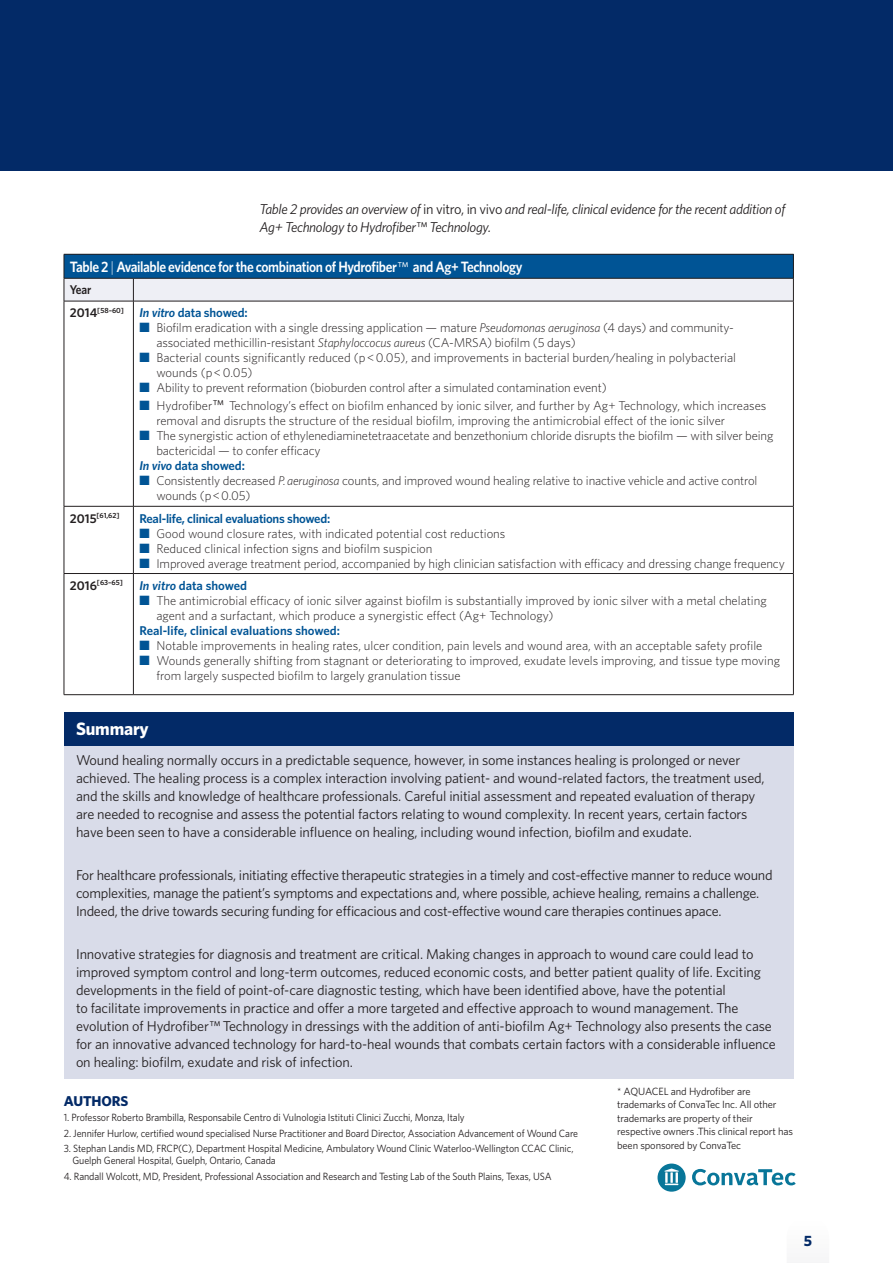
<style>
.page{position:relative;width:893px;height:1263px;background:#fff}
.page>*{position:absolute;margin:0;border:0;box-sizing:border-box;transform-origin:0 0}
.t1{font:700 18px "Whitney";letter-spacing:-.01em;color:#fff}
.t2{font:600 15px "Whitney";letter-spacing:-.03em;color:#fff;scale:.9 1}
.t3{font:700 15px "Whitney";color:#032a67}
.t4{font:14.25px/18px "Whitney";letter-spacing:-.01em;color:#231f20}
.t5{font:italic 14.25px/18px "Whitney";letter-spacing:-.025em;color:#231f20}
.t6{font:700 14.25px "Whitney";letter-spacing:-.01em;color:#032a67}
.t7{font:300 12.75px/15px "Whitney";color:#231f20}
.t8{font:600 12.75px/22.8px "Whitney";letter-spacing:-.01em;color:#005495}
.t9{font:10.5px/12px "Whitney";letter-spacing:-.01em;color:#231f20;scale:.95 1}
.t10{font:10.5px/13.5px "Whitney";letter-spacing:-.01em;color:#231f20}
.t11{font:600 7.5px "Whitney";color:#231f20}
.s1{font-style:normal}
.s2{font-weight:300}
.s3{font-weight:400;font-style:italic;font-size:14.25px}
.s4{color:#231f20}
.s5{font-style:italic}
.s6{color:#005495}
.s7{font-size:12.75px}
</style>
<div class="page">
<div style="left:0;top:0;width:893px;height:170px;background:#032a67"></div>
<svg style="left:65px;top:302px;width:728px;height:392px"></svg>
<hr style="left:64px;top:301px;width:69px;height:1px;background:#231f20">
<hr style="left:133px;top:301px;width:661px;height:1px;background:#231f20">
<hr style="left:64px;top:506px;width:69px;height:1px;background:#231f20">
<hr style="left:133px;top:506px;width:661px;height:1px;background:#231f20">
<hr style="left:64px;top:573px;width:69px;height:1px;background:#231f20">
<hr style="left:133px;top:573px;width:661px;height:1px;background:#231f20">
<hr style="left:64px;top:694px;width:69px;height:1px;background:#231f20">
<hr style="left:133px;top:694px;width:661px;height:1px;background:#231f20">
<svg style="left:64px;top:254px;width:730px;height:47px;background:#6f98bb"></svg>
<hr style="left:64px;top:301px;width:1px;height:205px;background:#231f20">
<hr style="left:133px;top:301px;width:1px;height:205px;background:#231f20">
<hr style="left:793px;top:301px;width:1px;height:205px;background:#231f20">
<hr style="left:64px;top:506px;width:1px;height:67px;background:#231f20">
<hr style="left:133px;top:506px;width:1px;height:67px;background:#231f20">
<hr style="left:793px;top:506px;width:1px;height:67px;background:#231f20">
<hr style="left:64px;top:574px;width:1px;height:120px;background:#231f20">
<hr style="left:133px;top:574px;width:1px;height:120px;background:#231f20">
<hr style="left:793px;top:574px;width:1px;height:120px;background:#231f20">
<div style="left:64px;top:712px;width:730px;height:367px;background:#d9dce9"></div>
<div style="left:64px;top:712px;width:730px;height:33px;background:#032a67"></div>
<svg style="left:657px;top:1163px;width:29px;height:29px"></svg>
<svg style="left:692px;top:1169px;width:104px;height:16px"></svg>
<p class="t5" style="left:259px;top:200px;width:527px">Table 2 provides an overview of <span class="s1">in vitro, in vivo</span> and real-life, clinical evidence for the recent addition of<br>Ag+ Technology to Hydrofiber™ Technology.</p>
<p class="t2" style="left:70px;top:258px;width:504px">Table 2 <span class="s2">|</span> Available evidence for the combination of Hydrofiber<span class="s3">™</span> and Ag+ Technology</p>
<p class="t8" style="left:70px;top:278px;width:179px"><span class="s4">Year<br>2014</span><sup>[58–60]</sup> <span class="s5">In vitro</span> data showed:</p>
<p class="t7" style="left:156px;top:320px;width:579px;text-indent:-17px"><span class="s6">■</span> Biofilm eradication with a single dressing application — mature <span class="s5">Pseudomonas aeruginosa</span> (4 days) and community&shy;associated methicillin-resistant <span class="s5">Staphyloccocus aureus</span> (CA-MRSA) biofilm (5 days)</p>
<p class="t7" style="left:156px;top:350px;width:581px;text-indent:-17px"><span class="s6">■</span> Bacterial counts significantly reduced (p&lt;0.05), and improvements in bacterial burden/healing in polybacterial wounds (p&lt;0.05)</p>
<p class="t7" style="left:139px;top:380px;width:469px"><span class="s6">■</span> Ability to prevent reformation (bioburden control after a simulated contamination event)</p>
<p class="t7" style="left:156px;top:398px;width:612px;text-indent:-17px"><span class="s6">■</span> Hydrofiber<span class="s3">™</span> Technology’s effect on biofilm enhanced by ionic silver, and further by Ag+ Technology, which increases removal and disrupts the structure of the residual biofilm, improving the antimicrobial effect of the ionic silver</p>
<p class="t7" style="left:139px;top:428px;width:636px"><span class="s6">■</span> The synergistic action of ethylenediaminetetraacetate and benzethonium chloride disrupts the biofilm — with silver being</p>
<p class="t7" style="left:156px;top:443px;width:166px">bactericidal — to confer efficacy</p>
<p class="t8" style="left:139px;top:454px;width:107px"><span class="s5">In vivo</span> data showed:</p>
<p class="t7" style="left:156px;top:473px;width:603px;text-indent:-17px"><span class="s6">■</span> Consistently decreased <span class="s5">P.aeruginosa</span> counts, and improved wound healing relative to inactive vehicle and active control wounds (p&lt;0.05)</p>
<p class="t11" style="left:70px;top:511px;width:51px"><span class="s7">2015</span>[61,62]</p>
<p class="t8" style="left:139px;top:506px;width:192px">Real-life, clinical evaluations showed:</p>
<p class="t7" style="left:139px;top:525px;width:368px"><span class="s6">■</span> Good wound closure rates, with indicated potential cost reductions</p>
<p class="t7" style="left:139px;top:540px;width:295px"><span class="s6">■</span> Reduced clinical infection signs and biofilm suspicion</p>
<p class="t7" style="left:139px;top:555px;width:647px"><span class="s6">■</span> Improved average treatment period, accompanied by high clinician satisfaction with efficacy and dressing change frequency</p>
<p class="t11" style="left:70px;top:578px;width:54px"><span class="s7">2016</span>[63–65]</p>
<p class="t8" style="left:139px;top:573px;width:109px"><span class="s5">In vitro</span> data showed</p>
<p class="t7" style="left:156px;top:593px;width:612px;text-indent:-17px"><span class="s6">■</span> The antimicrobial efficacy of ionic silver against biofilm is substantially improved by ionic silver with a metal chelating agent and a surfactant, which produce a synergistic effect (Ag+ Technology)</p>
<p class="t8" style="left:139px;top:618px;width:202px">Real-life, clinical evaluations showed:</p>
<p class="t7" style="left:139px;top:638px;width:624px"><span class="s6">■</span> Notable improvements in healing rates, ulcer condition, pain levels and wound area, with an acceptable safety profile</p>
<p class="t7" style="left:156px;top:653px;width:625px;text-indent:-17px"><span class="s6">■</span> Wounds generally shifting from stagnant or deteriorating to improved, exudate levels improving, and tissue type moving from largely suspected biofilm to largely granulation tissue</p>
<p class="t1" style="left:76px;top:718px;width:74px">Summary</p>
<p class="t4" style="left:76px;top:751px;width:690px">Wound healing normally occurs in a predictable sequence, however, in some instances healing is prolonged or never achieved. The healing process is a complex interaction involving patient- and wound-related factors, the treatment used, and the skills and knowledge of healthcare professionals. Careful initial assessment and repeated evaluation of therapy are needed to recognise and assess the potential factors relating to wound complexity. In recent years, certain factors have been seen to have a considerable influence on healing, including wound infection, biofilm and exudate.</p>
<p class="t4" style="left:76px;top:866px;width:698px">For healthcare professionals, initiating effective therapeutic strategies in a timely and cost-effective manner to reduce wound complexities, manage the patient’s symptoms and expectations and, where possible, achieve healing, remains a challenge.<br>Indeed, the drive towards securing funding for efficacious and cost-effective wound care therapies continues apace.</p>
<p class="t4" style="left:76px;top:944px;width:701px">Innovative strategies for diagnosis and treatment are critical. Making changes in approach to wound care could lead to improved symptom control and long-term outcomes, reduced economic costs, and better patient quality of life. Exciting developments in the field of point-of-care diagnostic testing, which have been identified above, have the potential<br>to facilitate improvements in practice and offer a more targeted and effective approach to wound management. The evolution of Hydrofiber<span class="s5">™</span> Technology in dressings with the addition of anti-biofilm Ag+ Technology also presents the case for an innovative advanced technology for hard-to-heal wounds that combats certain factors with a considerable influence on healing: biofilm, exudate and risk of infection.</p>
<p class="t10" style="left:617px;top:1084px;width:177px">* AQUACEL and Hydrofiber are trademarks of ConvaTec Inc. All other trademarks are property of their respective owners .This clinical report has been sponsored by ConvaTec</p>
<p class="t6" style="left:64px;top:1092px;width:66px">AUTHORS</p>
<p class="t9" style="left:64px;top:1111px;width:424px">1. Professor Roberto Brambilla, Responsabile Centro di Vulnologia Istituti Clinici Zucchi, Monza, Italy</p>
<p class="t9" style="left:64px;top:1127px;width:543px">2. Jennifer Hurlow, certified wound specialised Nurse Practitioner and Board Director, Association Advancement of Wound Care</p>
<p class="t9" style="left:72px;top:1142px;width:529px;text-indent:-9px">3. Stephan Landis MD, FRCP(C), Department Hospital Medicine, Ambulatory Wound Clinic Waterloo-Wellington CCAC Clinic,<br>Guelph General Hospital, Guelph, Ontario, Canada</p>
<p class="t9" style="left:64px;top:1170px;width:515px">4. Randall Wolcott, MD, President, Professional Association and Research and Testing Lab of the South Plains, Texas, USA</p>
<p class="t3" style="left:804px;top:1232px;width:10px">5</p>
</div>
